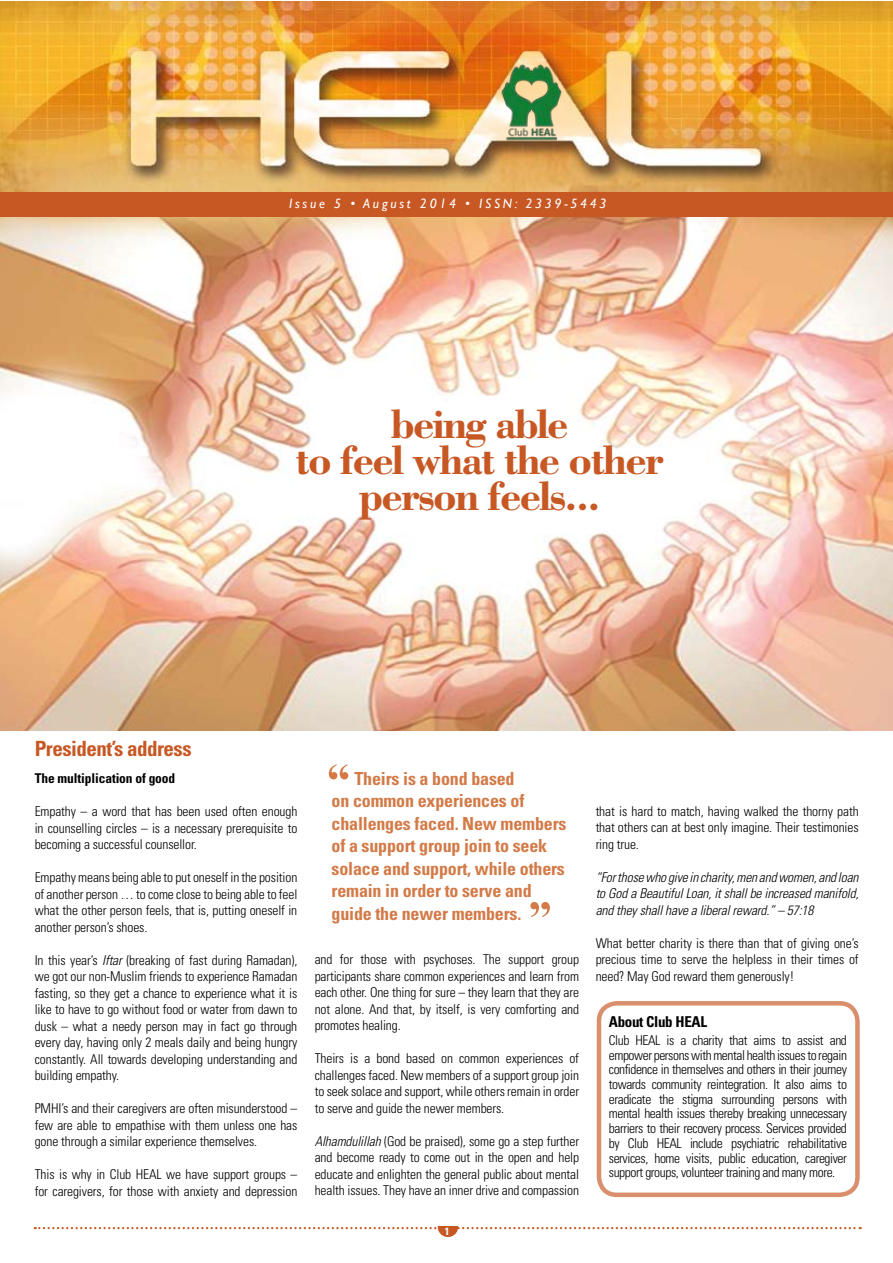
<style>
.page{position:relative;width:893px;height:1263px;background:#fff}
.page>*{position:absolute;margin:0;border:0;box-sizing:border-box;transform-origin:0 0}
.t1{font:700 43.5px/36px "Capelli";letter-spacing:-.04em;color:#c75824;text-align:center}
.t2{font:700 condensed 21px "Univers";letter-spacing:-.025em;color:#c75824}
.t3{font:700 condensed 18px/22.5px "Univers";letter-spacing:-.01em;color:#d37a47}
.t4{font:700 condensed 15px "Univers";letter-spacing:-.02em;color:#000}
.t5{font:300 condensed 13.5px/16.5px "Univers";letter-spacing:-.01em;color:#000;text-align:justify}
.t6{font:italic 300 condensed 13.5px/16.5px "Univers";letter-spacing:-.01em;color:#000;text-align:justify}
.t7{font:italic 13.5px "Gill Sans";letter-spacing:.2em;color:#fff}
.t8{font:700 condensed 13.5px "Univers";letter-spacing:-.01em;color:#000}
.t9{font:700 condensed 10.5px "Univers";color:#fff}
.s1{font-style:italic}
</style>
<div class="page">
<img style="left:0;top:1px;width:892px;height:730px">
<svg style="left:35px;top:1227px;width:826px;height:10px"></svg>
<div style="left:0;top:192px;width:892px;height:25px;background:#c75824"></div>
<div style="left:597px;top:1001px;width:263px;height:196px;border:4px solid #c75824;border-radius:18px"></div>
<svg style="left:329px;top:764px;width:19px;height:15px"></svg>
<svg style="left:530px;top:902px;width:20px;height:15px"></svg>
<img style="left:491px;top:62px;width:82px;height:83px">
<p class="t7" style="left:289px;top:196px;width:319px">Issue 5 • August 2014 • ISSN: 2339-5443</p>
<h1 class="t1" style="left:295px;top:408px;width:370px">being able<br>to feel what the other person feels...</h1>
<h2 class="t2" style="left:35px;top:736px;width:158px">President’s address</h2>
<p class="t8" style="left:35px;top:770px;width:142px">The multiplication of good</p>
<p class="t5" style="left:35px;top:803px;width:264px">Empathy – a word that has been used often enough in counselling circles – is a necessary prerequisite to becoming a successful counsellor.</p>
<p class="t5" style="left:35px;top:869px;width:264px">Empathy means being able to put oneself in the position of another person … to come close to being able to feel what the other person feels, that is, putting oneself in another person’s shoes.</p>
<p class="t5" style="left:35px;top:951px;width:264px">In this year’s <span class="s1">Iftar</span> (breaking of fast during Ramadan), we got our non-Muslim friends to experience Ramadan fasting, so they get a chance to experience what it is like to have to go without food or water from dawn to dusk – what a needy person may in fact go through every day, having only 2 meals daily and being hungry constantly. All towards developing understanding and building empathy.</p>
<p class="t5" style="left:35px;top:1100px;width:264px">PMHI’s and their caregivers are often misunderstood – few are able to empathise with them unless one has gone through a similar experience themselves.</p>
<p class="t5" style="left:35px;top:1166px;width:264px">This is why in Club HEAL we have support groups – for caregivers, for those with anxiety and depression</p>
<h3 class="t3" style="left:332px;top:767px;width:236px;text-indent:23px">Theirs is a bond based<br>on common experiences of challenges faced. New members of a support group join to seek solace and support, while others remain in order to serve and guide the newer members.</h3>
<p class="t5" style="left:315px;top:951px;width:266px">and for those with psychoses. The support group participants share common experiences and learn from each other. One thing for sure – they learn that they are not alone. And that, by itself, is very comforting and promotes healing.</p>
<p class="t5" style="left:315px;top:1050px;width:266px">Theirs is a bond based on common experiences of challenges faced. New members of a support group join to seek solace and support, while others remain in order to serve and guide the newer members.</p>
<p class="t5" style="left:315px;top:1132px;width:266px"><span class="s1">Alhamdulillah</span> (God be praised), some go a step further and become ready to come out in the open and help educate and enlighten the general public about mental health issues. They have an inner drive and compassion</p>
<p class="t9" style="left:445px;top:1225px;width:6px">1</p>
<p class="t5" style="left:596px;top:802px;width:264px">that is hard to match, having walked the thorny path that others can at best only imagine. Their testimonies ring true.</p>
<p class="t6" style="left:596px;top:868px;width:264px">“For those who give in charity, men and women, and loan to God a Beautiful Loan, it shall be increased manifold, and they shall have a liberal reward.” – 57:18</p>
<p class="t5" style="left:596px;top:934px;width:264px">What better charity is there than that of giving one’s precious time to serve the helpless in their times of need? May God reward them generously!</p>
<p class="t4" style="left:609px;top:1013px;width:100px">About Club HEAL</p>
<p class="t5" style="left:609px;top:1032px;width:240px;line-height:14.7px">Club HEAL is a charity that aims to assist and empower persons with mental health issues to regain confidence in themselves and others in their journey towards community reintegration. It also aims to eradicate the stigma surrounding persons with mental health issues thereby breaking unnecessary barriers to their recovery process. Services provided by Club HEAL include psychiatric rehabilitative services, home visits, public education, caregiver support groups, volunteer training and many more.</p>
</div>
